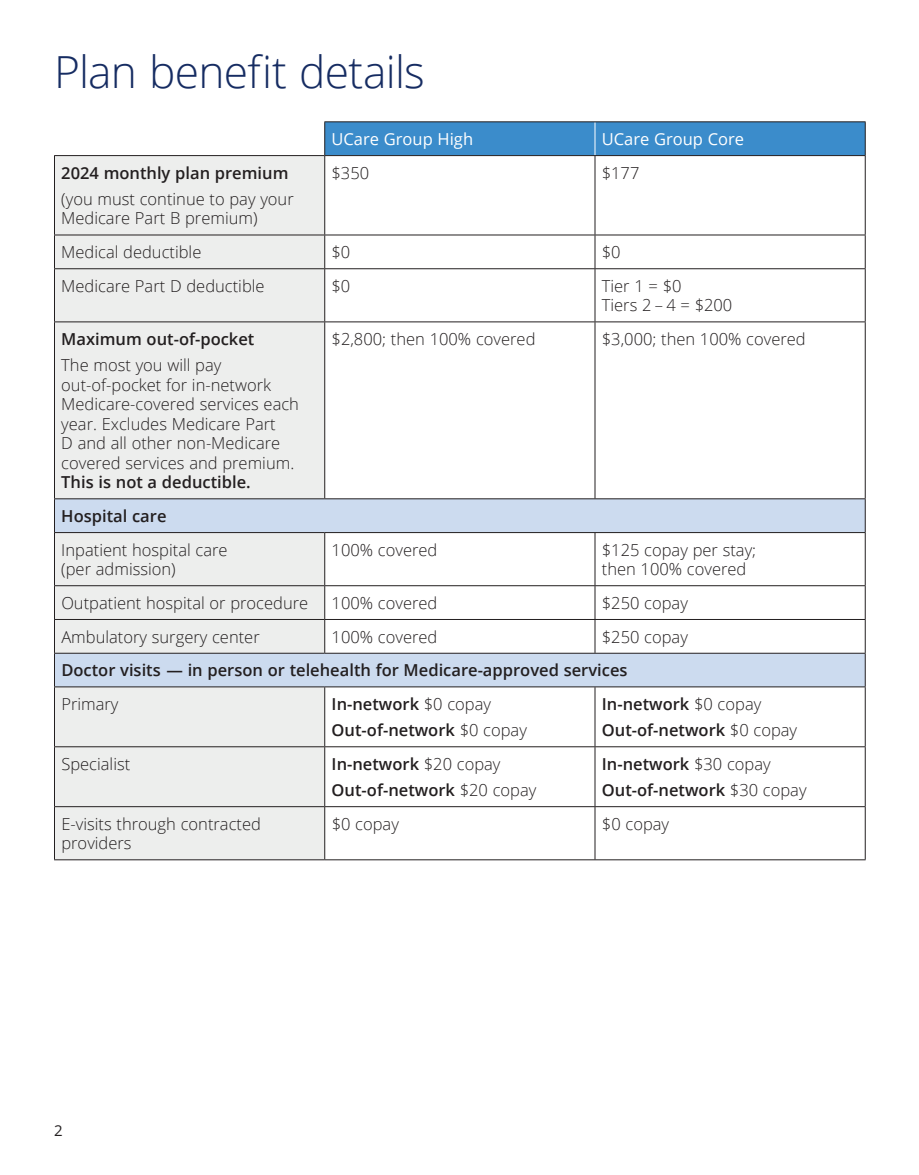
<style>
.page{position:relative;width:919px;height:1175px;background:#fff}
.page>*{position:absolute;margin:0;border:0;box-sizing:border-box;transform-origin:0 0}
.t1{font:300 44.25px "Open Sans";letter-spacing:-.015em;color:#162c62}
.t2{font:300 16.5px/19.5px "Open Sans";color:#231f20}
.t3{font:600 16.5px/26.2px "Open Sans";color:#231f20}
.t4{font:16.5px "Open Sans";color:#fff}
.t5{font:15px "Open Sans";color:#231f20}
.s1{font-weight:300}
</style>
<div class="page">
<div style="left:325px;top:122px;width:539px;height:33px;background:#3b8ccb"></div>
<div style="left:55px;top:156px;width:269px;height:703px;background:#edeeed"></div>
<svg style="left:325px;top:156px;width:539px;height:703px"></svg>
<svg style="left:55px;top:499px;width:809px;height:187px"></svg>
<hr style="left:54px;top:155px;width:270px;height:1px;background:#231f20">
<hr style="left:864px;top:156px;width:1px;height:79px;background:#231f20">
<hr style="left:594px;top:235px;width:271px;height:1px;background:#231f20">
<hr style="left:324px;top:269px;width:1px;height:52px;background:#231f20">
<hr style="left:594px;top:269px;width:1px;height:52px;background:#231f20">
<hr style="left:864px;top:269px;width:1px;height:52px;background:#231f20">
<hr style="left:54px;top:321px;width:270px;height:1px;background:#231f20">
<hr style="left:324px;top:321px;width:270px;height:1px;background:#231f20">
<hr style="left:324px;top:322px;width:1px;height:176px;background:#231f20">
<hr style="left:594px;top:321px;width:271px;height:1px;background:#231f20">
<hr style="left:594px;top:322px;width:1px;height:176px;background:#231f20">
<hr style="left:864px;top:322px;width:1px;height:176px;background:#231f20">
<hr style="left:324px;top:498px;width:270px;height:1px;background:#231f20">
<hr style="left:594px;top:498px;width:271px;height:1px;background:#231f20">
<hr style="left:54px;top:653px;width:270px;height:1px;background:#231f20">
<hr style="left:54px;top:859px;width:270px;height:1px;background:#231f20">
<hr style="left:54px;top:235px;width:270px;height:1px;background:#231f20">
<hr style="left:324px;top:235px;width:1px;height:33px;background:#231f20">
<hr style="left:594px;top:235px;width:1px;height:33px;background:#231f20">
<hr style="left:864px;top:235px;width:1px;height:33px;background:#231f20">
<hr style="left:54px;top:268px;width:270px;height:1px;background:#231f20">
<hr style="left:324px;top:268px;width:270px;height:1px;background:#231f20">
<hr style="left:594px;top:268px;width:271px;height:1px;background:#231f20">
<hr style="left:54px;top:498px;width:270px;height:1px;background:#231f20">
<hr style="left:864px;top:499px;width:1px;height:33px;background:#231f20">
<hr style="left:54px;top:532px;width:270px;height:1px;background:#231f20">
<hr style="left:594px;top:533px;width:1px;height:52px;background:#231f20">
<hr style="left:864px;top:533px;width:1px;height:52px;background:#231f20">
<hr style="left:54px;top:585px;width:270px;height:1px;background:#231f20">
<hr style="left:324px;top:585px;width:270px;height:1px;background:#231f20">
<hr style="left:594px;top:585px;width:271px;height:1px;background:#231f20">
<hr style="left:594px;top:586px;width:1px;height:33px;background:#231f20">
<hr style="left:864px;top:586px;width:1px;height:33px;background:#231f20">
<hr style="left:54px;top:619px;width:270px;height:1px;background:#231f20">
<hr style="left:324px;top:619px;width:270px;height:1px;background:#231f20">
<hr style="left:594px;top:619px;width:271px;height:1px;background:#231f20">
<hr style="left:594px;top:620px;width:1px;height:33px;background:#231f20">
<hr style="left:864px;top:620px;width:1px;height:33px;background:#231f20">
<hr style="left:864px;top:653px;width:1px;height:33px;background:#231f20">
<hr style="left:54px;top:686px;width:270px;height:1px;background:#231f20">
<hr style="left:594px;top:687px;width:1px;height:59px;background:#231f20">
<hr style="left:864px;top:687px;width:1px;height:59px;background:#231f20">
<hr style="left:54px;top:746px;width:270px;height:1px;background:#231f20">
<hr style="left:324px;top:746px;width:270px;height:1px;background:#231f20">
<hr style="left:594px;top:746px;width:271px;height:1px;background:#231f20">
<hr style="left:594px;top:747px;width:1px;height:59px;background:#231f20">
<hr style="left:864px;top:747px;width:1px;height:59px;background:#231f20">
<hr style="left:54px;top:806px;width:270px;height:1px;background:#231f20">
<hr style="left:324px;top:806px;width:270px;height:1px;background:#231f20">
<hr style="left:594px;top:806px;width:271px;height:1px;background:#231f20">
<hr style="left:594px;top:807px;width:1px;height:52px;background:#231f20">
<hr style="left:864px;top:807px;width:1px;height:52px;background:#231f20">
<hr style="left:54px;top:156px;width:1px;height:79px;background:#231f20">
<hr style="left:54px;top:235px;width:1px;height:33px;background:#231f20">
<hr style="left:54px;top:269px;width:1px;height:52px;background:#231f20">
<hr style="left:54px;top:322px;width:1px;height:176px;background:#231f20">
<hr style="left:54px;top:499px;width:1px;height:33px;background:#231f20">
<hr style="left:54px;top:533px;width:1px;height:52px;background:#231f20">
<hr style="left:54px;top:586px;width:1px;height:33px;background:#231f20">
<hr style="left:54px;top:620px;width:1px;height:33px;background:#231f20">
<hr style="left:54px;top:653px;width:1px;height:33px;background:#231f20">
<hr style="left:54px;top:687px;width:1px;height:59px;background:#231f20">
<hr style="left:54px;top:747px;width:1px;height:59px;background:#231f20">
<hr style="left:54px;top:807px;width:1px;height:52px;background:#231f20">
<hr style="left:324px;top:156px;width:1px;height:79px;background:#231f20">
<hr style="left:594px;top:156px;width:1px;height:79px;background:#231f20">
<hr style="left:324px;top:235px;width:270px;height:1px;background:#231f20">
<hr style="left:594px;top:122px;width:1px;height:33px;background:#fff">
<hr style="left:324px;top:686px;width:270px;height:1px;background:#231f20">
<hr style="left:324px;top:687px;width:1px;height:59px;background:#231f20">
<hr style="left:594px;top:686px;width:271px;height:1px;background:#231f20">
<hr style="left:324px;top:747px;width:1px;height:59px;background:#231f20">
<hr style="left:324px;top:807px;width:1px;height:52px;background:#231f20">
<hr style="left:324px;top:859px;width:270px;height:1px;background:#231f20">
<hr style="left:594px;top:859px;width:271px;height:1px;background:#231f20">
<hr style="left:324px;top:532px;width:270px;height:1px;background:#231f20">
<hr style="left:324px;top:533px;width:1px;height:52px;background:#231f20">
<hr style="left:594px;top:532px;width:271px;height:1px;background:#231f20">
<hr style="left:324px;top:586px;width:1px;height:33px;background:#231f20">
<hr style="left:324px;top:620px;width:1px;height:33px;background:#231f20">
<hr style="left:324px;top:653px;width:270px;height:1px;background:#231f20">
<hr style="left:594px;top:653px;width:271px;height:1px;background:#231f20">
<hr style="left:324px;top:121px;width:270px;height:1px;background:#231f20">
<hr style="left:324px;top:122px;width:1px;height:33px;background:#231f20">
<hr style="left:594px;top:121px;width:271px;height:1px;background:#231f20">
<hr style="left:324px;top:155px;width:270px;height:1px;background:#231f20">
<hr style="left:594px;top:155px;width:271px;height:1px;background:#231f20">
<hr style="left:864px;top:122px;width:1px;height:33px;background:#231f20">
<h1 class="t1" style="left:54px;top:42px;width:372px">Plan benefit details</h1>
<p class="t3" style="left:61px;top:159px;width:229px">2024 monthly plan premium</p>
<p class="t2" style="left:61px;top:189px;width:234px">(you must continue to pay your<br>Medicare Part B premium)</p>
<p class="t4" style="left:331px;top:128px;width:143px">UCare Group High</p>
<p class="t4" style="left:601px;top:128px;width:144px">UCare Group Core</p>
<p class="t2" style="left:331px;top:162px;width:39px">$350</p>
<p class="t2" style="left:601px;top:162px;width:39px">$177</p>
<p class="t2" style="left:61px;top:242px;width:141px">Medical deductible</p>
<p class="t2" style="left:331px;top:242px;width:20px">$0</p>
<p class="t2" style="left:601px;top:242px;width:20px">$0</p>
<p class="t2" style="left:61px;top:276px;width:205px">Medicare Part D deductible</p>
<p class="t2" style="left:331px;top:276px;width:20px">$0</p>
<p class="t2" style="left:601px;top:276px;width:132px">Tier 1 = $0<br>Tiers 2 – 4 = $200</p>
<p class="t3" style="left:61px;top:325px;width:194px">Maximum out-of-pocket</p>
<p class="t2" style="left:61px;top:355px;width:239px">The most you will pay out‑of‑pocket for in-network<br>Medicare-covered services each year. Excludes Medicare Part<br>D and all other non‑Medicare covered services and premium.</p>
<p class="t3" style="left:61px;top:469px;width:191px">This is not a deductible.</p>
<p class="t2" style="left:331px;top:329px;width:205px">$2,800; then 100% covered</p>
<p class="t2" style="left:601px;top:329px;width:205px">$3,000; then 100% covered</p>
<p class="t3" style="left:61px;top:502px;width:107px">Hospital care</p>
<p class="t2" style="left:61px;top:539px;width:168px">Inpatient hospital care (per admission)</p>
<p class="t2" style="left:331px;top:539px;width:107px">100% covered</p>
<p class="t2" style="left:601px;top:539px;width:156px">$125 copay per stay; then 100% covered</p>
<p class="t2" style="left:61px;top:593px;width:248px">Outpatient hospital or procedure</p>
<p class="t2" style="left:331px;top:593px;width:107px">100% covered</p>
<p class="t2" style="left:601px;top:593px;width:88px">$250 copay</p>
<p class="t2" style="left:61px;top:626px;width:200px">Ambulatory surgery center</p>
<p class="t2" style="left:331px;top:626px;width:107px">100% covered</p>
<p class="t2" style="left:601px;top:626px;width:88px">$250 copay</p>
<p class="t3" style="left:61px;top:657px;width:567px">Doctor visits — in person or telehealth for Medicare-approved services</p>
<p class="t2" style="left:61px;top:694px;width:59px">Primary</p>
<p class="t3" style="left:331px;top:690px;width:197px">In-network <span class="s1">$0 copay<br></span>Out-of-network <span class="s1">$0 copay</span></p>
<p class="t3" style="left:601px;top:690px;width:197px">In-network <span class="s1">$0 copay<br></span>Out-of-network <span class="s1">$0 copay</span></p>
<p class="t2" style="left:61px;top:754px;width:70px">Specialist</p>
<p class="t3" style="left:331px;top:750px;width:206px">In-network <span class="s1">$20 copay<br></span>Out-of-network <span class="s1">$20 copay</span></p>
<p class="t3" style="left:601px;top:750px;width:206px">In-network <span class="s1">$30 copay<br></span>Out-of-network <span class="s1">$30 copay</span></p>
<p class="t2" style="left:61px;top:813px;width:201px">E-visits through contracted providers</p>
<p class="t2" style="left:331px;top:813px;width:69px">$0 copay</p>
<p class="t2" style="left:601px;top:813px;width:69px">$0 copay</p>
<p class="t5" style="left:54px;top:1120px;width:10px">2</p>
</div>
